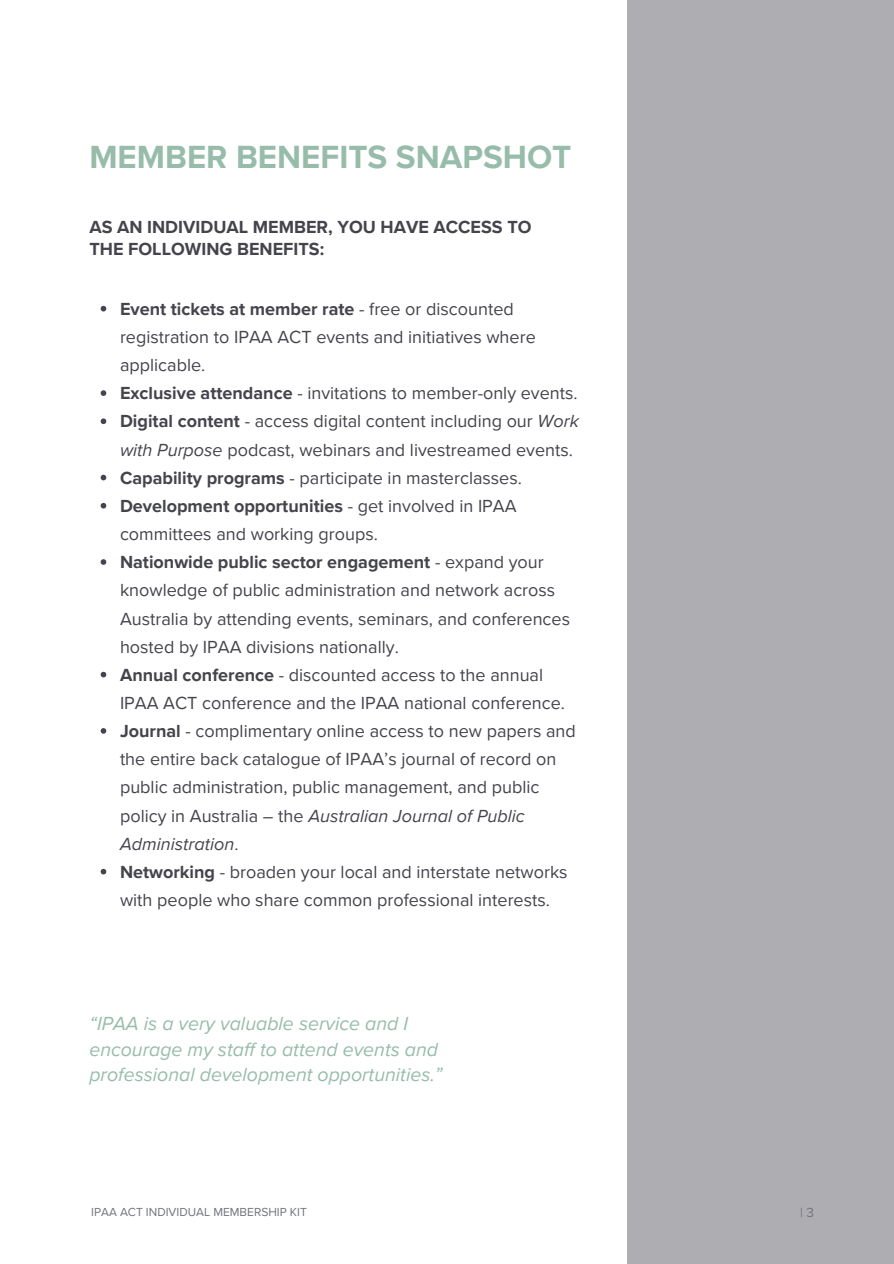
<style>
.page{position:relative;width:894px;height:1264px;background:#fff}
.page>*{position:absolute;margin:0;border:0;box-sizing:border-box;transform-origin:0 0}
.t1{font:700 33px "Proxima Nova";color:#97bcaa}
.t2{font:italic 19.5px/26px "Proxima Nova";color:#97bcaa}
.t3{font:18px/28.2px "Proxima Nova";color:#44444c}
.t4{font:700 18px/22.5px "Proxima Nova";color:#44444c}
.t5{font:13.5px "Proxima Nova";color:#71747c}
.t6{font:12px "Proxima Nova";color:#71747c}
.s1{font-weight:700}
.s2{font-style:italic}
</style>
<div class="page">
<div style="left:627px;top:0;width:266px;height:1263px;background:#aeadb2"></div>
<svg style="left:101px;top:306px;width:5px;height:5px"></svg>
<svg style="left:101px;top:390px;width:5px;height:6px"></svg>
<svg style="left:101px;top:418px;width:5px;height:6px"></svg>
<svg style="left:101px;top:475px;width:5px;height:5px"></svg>
<svg style="left:101px;top:503px;width:5px;height:5px"></svg>
<svg style="left:101px;top:559px;width:5px;height:6px"></svg>
<svg style="left:101px;top:671px;width:5px;height:6px"></svg>
<svg style="left:101px;top:728px;width:5px;height:5px"></svg>
<svg style="left:101px;top:868px;width:5px;height:6px"></svg>
<h1 class="t1" style="left:89px;top:137px;width:483px">MEMBER BENEFITS SNAPSHOT</h1>
<p class="t4" style="left:89px;top:216px;width:443px">AS AN INDIVIDUAL MEMBER, YOU HAVE ACCESS TO<br>THE FOLLOWING BENEFITS:</p>
<p class="t3" style="left:120px;top:295px;width:417px"><span class="s1">Event tickets at member rate</span> - free or discounted registration to IPAA ACT events and initiatives where applicable.</p>
<p class="t3" style="left:120px;top:379px;width:459px"><span class="s1">Exclusive attendance</span> - invitations to member-only events.</p>
<p class="t3" style="left:120px;top:408px;width:460px"><span class="s1">Digital content</span> - access digital content including our <span class="s2">Work with Purpose</span> podcast, webinars and livestreamed events.</p>
<p class="t3" style="left:120px;top:464px;width:403px"><span class="s1">Capability programs</span> - participate in masterclasses.</p>
<p class="t3" style="left:120px;top:492px;width:398px"><span class="s1">Development opportunities</span> - get involved in IPAA committees and working groups.</p>
<p class="t3" style="left:120px;top:548px;width:451px"><span class="s1">Nationwide public sector engagement</span> - expand your knowledge of public administration and network across Australia by attending events, seminars, and conferences hosted by IPAA divisions nationally.</p>
<p class="t3" style="left:120px;top:661px;width:446px"><span class="s1">Annual conference</span> - discounted access to the annual<br>IPAA ACT conference and the IPAA national conference.</p>
<p class="t3" style="left:120px;top:717px;width:457px"><span class="s1">Journal</span> - complimentary online access to new papers and the entire back catalogue of IPAA’s journal of record on public administration, public management, and public policy in Australia – the <span class="s2">Australian Journal of Public Administration</span>.</p>
<h3 class="t3" style="left:120px;top:858px;width:449px"><span class="s1">Networking</span> - broaden your local and interstate networks with people who share common professional interests.</h3>
<h2 class="t2" style="left:89px;top:1010px;width:354px">“IPAA is a very valuable service and I encourage my staff to attend events and professional development opportunities.”</h2>
<h4 class="t6" style="left:91px;top:1205px;width:217px">IPAA ACT INDIVIDUAL MEMBERSHIP KIT</h4>
<p class="t5" style="left:800px;top:1204px;width:15px">| 3</p>
</div>
